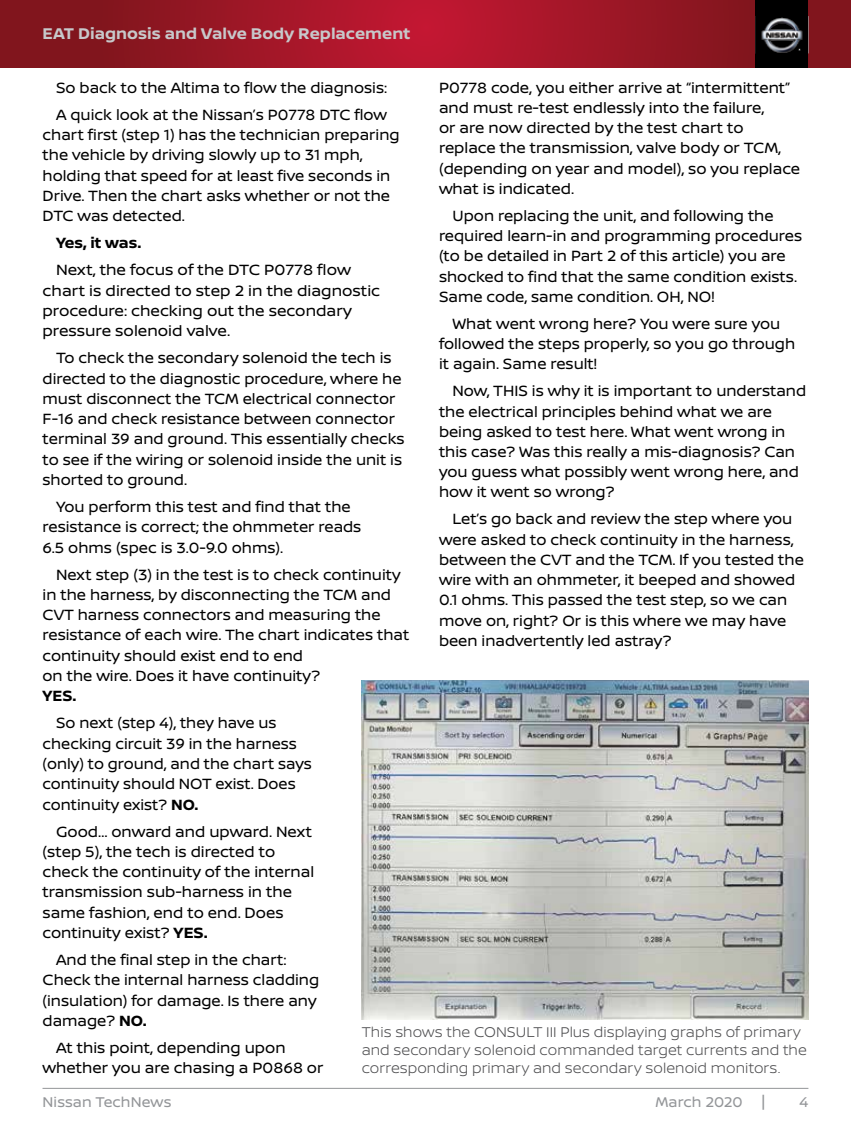
<style>
.page{position:relative;width:851px;height:1134px;background:#fff}
.page>*{position:absolute;margin:0;border:0;box-sizing:border-box;transform-origin:0 0}
.t1{font:700 16.5px "Nissan Brand";color:#c7c8ca}
.Body_Copy{font:15.75px/20.2px "Nissan Brand";color:#000}
.Body_Copy-2{font:700 15.75px "Nissan Brand";color:#000}
.t2{font:300 15px/18px "Nissan Brand";letter-spacing:.005em;color:#4d4d4f}
.t3{font:15px "Nissan Brand";letter-spacing:.005em;color:#939598}
.s1{font-weight:700}
</style>
<div class="page">
<svg style="left:0;top:0;width:850px;height:68px;background:#9b1625"></svg>
<hr style="left:42px;top:1088px;width:766px;height:1px;background:#939598">
<div style="left:755px;top:0;width:53px;height:68px;background:#000"></div>
<img style="left:755px;top:16px;width:48px;height:37px">
<img style="left:362px;top:680px;width:446px;height:339px">
<p class="t1" style="left:43px;top:22px;width:369px">EAT Diagnosis and Valve Body Replacement</p>
<p class="Body_Copy" style="left:56px;top:77px;width:332px">So back to the Altima to flow the diagnosis:</p>
<p class="Body_Copy" style="left:43px;top:104px;width:358px;text-indent:14px">A quick look at the Nissan’s P0778 DTC flow chart first (step 1) has the technician preparing the vehicle by driving slowly up to 31 mph, holding that speed for at least five seconds in Drive. Then the chart asks whether or not the DTC was detected.</p>
<p class="Body_Copy-2" style="left:56px;top:232px;width:87px">Yes, it was.</p>
<p class="Body_Copy" style="left:43px;top:259px;width:339px;text-indent:14px">Next, the focus of the DTC P0778 flow chart is directed to step 2 in the diagnostic procedure: checking out the secondary pressure solenoid valve.</p>
<p class="Body_Copy" style="left:43px;top:347px;width:363px;text-indent:14px">To check the secondary solenoid the tech is directed to the diagnostic procedure, where he must disconnect the TCM electrical connector F-16 and check resistance between connector terminal 39 and ground. This essentially checks to see if the wiring or solenoid inside the unit is shorted to ground.</p>
<p class="Body_Copy" style="left:43px;top:496px;width:320px;text-indent:14px">You perform this test and find that the resistance is correct; the ohmmeter reads<br>6.5 ohms (spec is 3.0-9.0 ohms).</p>
<p class="Body_Copy" style="left:43px;top:563px;width:368px;text-indent:14px">Next step (3) in the test is to check continuity in the harness, by disconnecting the TCM and CVT harness connectors and measuring the resistance of each wire. The chart indicates that continuity should exist end to end<br>on the wire. Does it have continuity?<br><span class="s1">YES.</span></p>
<p class="Body_Copy" style="left:43px;top:712px;width:271px;text-indent:14px">So next (step 4), they have us checking circuit 39 in the harness (only) to ground, and the chart says continuity should NOT exist. Does continuity exist? <span class="s1">NO.</span></p>
<p class="Body_Copy" style="left:43px;top:820px;width:273px;text-indent:14px">Good… onward and upward. Next (step 5), the tech is directed to check the continuity of the internal transmission sub-harness in the same fashion, end to end. Does continuity exist? <span class="s1">YES.</span></p>
<p class="Body_Copy" style="left:43px;top:949px;width:278px;text-indent:14px">And the final step in the chart:<br>Check the internal harness cladding (insulation) for damage. Is there any damage? <span class="s1">NO.</span></p>
<p class="Body_Copy" style="left:43px;top:1037px;width:282px;text-indent:14px">At this point, depending upon whether you are chasing a P0868 or</p>
<p class="Body_Copy" style="left:439px;top:77px;width:362px">P0778 code, you either arrive at “intermittent” and must re-test endlessly into the failure,<br>or are now directed by the test chart to replace the transmission, valve body or TCM, (depending on year and model), so you replace what is indicated.</p>
<p class="Body_Copy" style="left:439px;top:205px;width:364px;text-indent:14px">Upon replacing the unit, and following the required learn-in and programming procedures (to be detailed in Part 2 of this article) you are shocked to find that the same condition exists.<br>Same code, same condition. OH, NO!</p>
<p class="Body_Copy" style="left:439px;top:313px;width:357px;text-indent:14px">What went wrong here? You were sure you followed the steps properly, so you go through it again. Same result!</p>
<p class="Body_Copy" style="left:439px;top:380px;width:369px;text-indent:14px">Now, THIS is why it is important to understand the electrical principles behind what we are being asked to test here. What went wrong in this case? Was this really a mis-diagnosis? Can you guess what possibly went wrong here, and how it went so wrong?</p>
<p class="Body_Copy" style="left:439px;top:508px;width:366px;text-indent:14px">Let’s go back and review the step where you were asked to check continuity in the harness, between the CVT and the TCM. If you tested the wire with an ohmmeter, it beeped and showed 0.1 ohms. This passed the test step, so we can move on, right? Or is this where we may have been inadvertently led astray?</p>
<p class="t2" style="left:362px;top:1023px;width:446px">This shows the CONSULT III Plus displaying graphs of primary and secondary solenoid commanded target currents and the corresponding primary and secondary solenoid monitors.</p>
<p class="t3" style="left:43px;top:1091px;width:130px">Nissan TechNews</p>
<p class="t3" style="left:655px;top:1091px;width:89px">March 2020</p>
<p class="t3" style="left:761px;top:1090px;width:5px">|</p>
<p class="t3" style="left:799px;top:1091px;width:11px">4</p>
</div>
